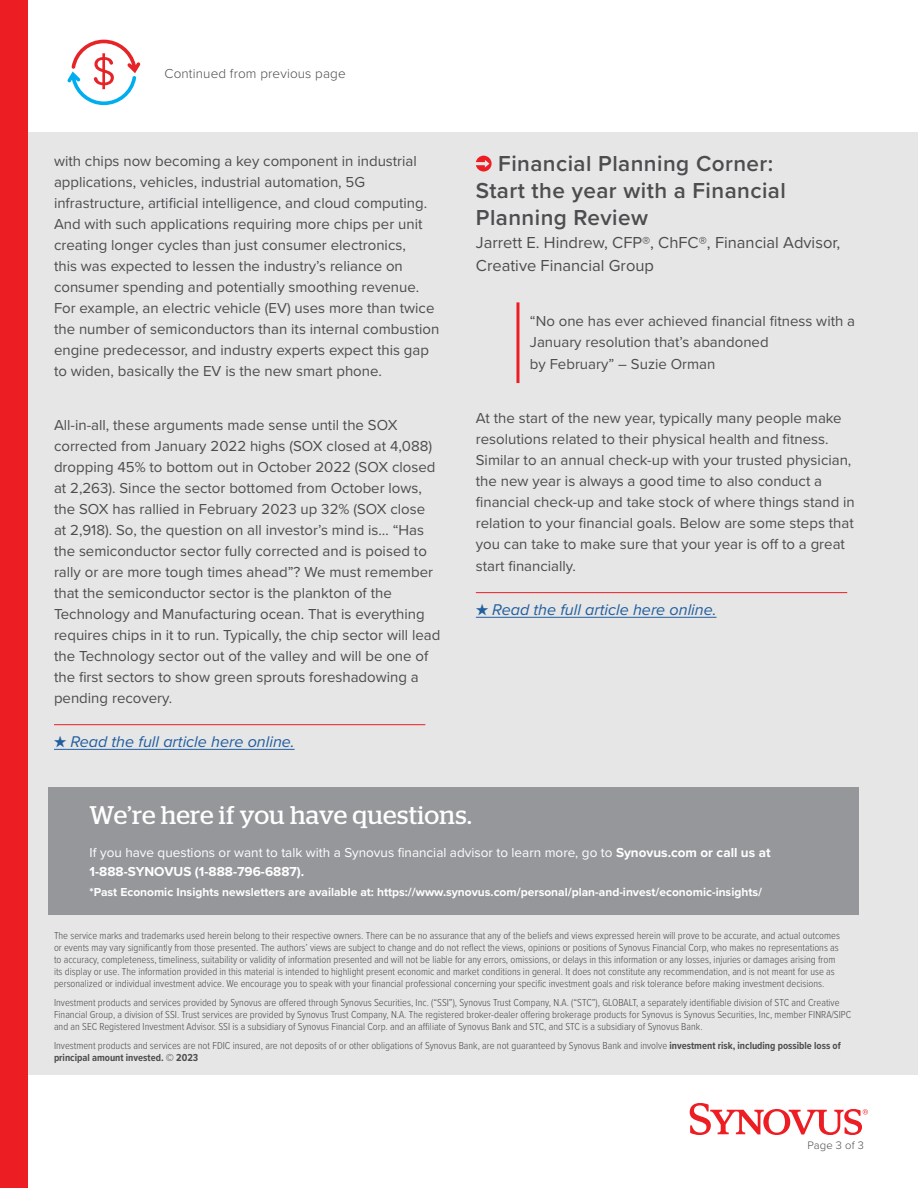
<style>
.page{position:relative;width:918px;height:1188px;background:#fff}
.page>*{position:absolute;margin:0;border:0;box-sizing:border-box;transform-origin:0 0}
.t1{font:25.5px "Stag";letter-spacing:.005em;color:#fff}
.t2{font:600 22.5px/27px "Proxima Nova";letter-spacing:.02em;color:#4d4d4f}
.t3{font:16.5px/22.5px "Proxima Nova";color:#4d4d4f}
.t4{font:600 16.5px/19.8px "Proxima Nova";color:#000}
.t5{font:italic 16.2px "Proxima Nova";color:#215e9e}
.t6{font:15px/21px "Proxima Nova";color:#4d4d4f}
.t7{font:13.5px/19.5px "Proxima Nova";color:#fff}
.t8{font:300 13.5px "Proxima Nova";letter-spacing:.01em;color:#4d4d4f}
.t9{font:700 12px "Proxima Nova";color:#fff}
.t10{font:300 11.25px "Proxima Nova";letter-spacing:.01em;color:#4d4d4f}
.t11{font:300 10.5px/12px "Proxima Nova Cond";color:#4d4d4f}
.s1{font-weight:700}
</style>
<div class="page">
<svg style="left:67px;top:40px;width:74px;height:65px"></svg>
<svg style="left:690px;top:1103px;width:178px;height:32px"></svg>
<div style="left:0;top:132px;width:918px;height:943px;background:#e6e6e7"></div>
<hr style="left:54px;top:749px;width:241px;height:1px;background:#215e9e">
<hr style="left:54px;top:724px;width:371px;height:1px;background:#ed1d24">
<hr style="left:476px;top:617px;width:240px;height:1px;background:#215e9e">
<svg style="left:476px;top:156px;width:16px;height:15px"></svg>
<hr style="left:476px;top:592px;width:371px;height:1px;background:#ed1d24">
<div style="left:0;top:0;width:27px;height:1188px;background:#ed1d24"></div>
<hr style="left:516px;top:302px;width:3px;height:81px;background:#ed1d24">
<div style="left:49px;top:787px;width:810px;height:128px;background:#95979a"></div>
<p class="t8" style="left:164px;top:64px;width:183px">Continued from previous page</p>
<p class="t6" style="left:54px;top:149px;width:387px">with chips now becoming a key component in industrial applications, vehicles, industrial automation, 5G infrastructure, artificial intelligence, and cloud computing.<br>And with such applications requiring more chips per unit creating longer cycles than just consumer electronics,<br>this was expected to lessen the industry’s reliance on consumer spending and potentially smoothing revenue.<br>For example, an electric vehicle (EV) uses more than twice the number of semiconductors than its internal combustion engine predecessor, and industry experts expect this gap to widen, basically the EV is the new smart phone.</p>
<p class="t6" style="left:54px;top:414px;width:388px">All-in-all, these arguments made sense until the SOX corrected from January 2022 highs (SOX closed at 4,088) dropping 45% to bottom out in October 2022 (SOX closed at 2,263). Since the sector bottomed from October lows, the SOX has rallied in February 2023 up 32% (SOX close at 2,918). So, the question on all investor’s mind is… “Has the semiconductor sector fully corrected and is poised to rally or are more tough times ahead”? We must remember that the semiconductor sector is the plankton of the Technology and Manufacturing ocean. That is everything requires chips in it to run. Typically, the chip sector will lead the Technology sector out of the valley and will be one of the first sectors to show green sprouts foreshadowing a pending recovery.</p>
<p class="t5" style="left:54px;top:729px;width:242px">★ Read the full article here online.</p>
<h2 class="t2" style="left:476px;top:150px;width:312px;text-indent:22px">Financial Planning Corner:<br>Start the year with a Financial<br>Planning Review</h2>
<p class="t3" style="left:476px;top:231px;width:366px">Jarrett E. Hindrew, CFP®, ChFC®, Financial Advisor,<br>Creative Financial Group</p>
<p class="t6" style="left:530px;top:310px;width:327px">“No one has ever achieved financial fitness with a<br>January resolution that’s abandoned<br>by February” – Suzie Orman</p>
<p class="t6" style="left:476px;top:407px;width:380px">At the start of the new year, typically many people make resolutions related to their physical health and fitness.<br>Similar to an annual check-up with your trusted physician, the new year is always a good time to also conduct a financial check-up and take stock of where things stand in relation to your financial goals. Below are some steps that you can take to make sure that your year is off to a great start financially.</p>
<p class="t5" style="left:476px;top:597px;width:242px">★ Read the full article here online.</p>
<p class="t4" style="left:729px;top:510px;width:76px">Icon to match call</p>
<h1 class="t1" style="left:90px;top:800px;width:384px">We’re here if you have questions.</h1>
<p class="t7" style="left:90px;top:842px;width:683px">If you have questions or want to talk with a Synovus financial advisor to learn more, go to <span class="s1">Synovus.com or call us at<br>1-888-SYNOVUS (1-888-796-6887).</span></p>
<p class="t9" style="left:90px;top:883px;width:674px">*Past Economic Insights newsletters are available at: https://www.synovus.com/personal/plan-and-invest/economic-insights/</p>
<p class="t11" style="left:54px;top:929px;width:788px">The service marks and trademarks used herein belong to their respective owners. There can be no assurance that any of the beliefs and views expressed herein will prove to be accurate, and actual outcomes or events may vary significantly from those presented. The authors’ views are subject to change and do not reflect the views, opinions or positions of Synovus Financial Corp, who makes no representations as to accuracy, completeness, timeliness, suitability or validity of information presented and will not be liable for any errors, omissions, or delays in this information or any losses, injuries or damages arising from its display or use. The information provided in this material is intended to highlight present economic and market conditions in general. It does not constitute any recommendation, and is not meant for use as personalized or individual investment advice. We encourage you to speak with your financial professional concerning your specific investment goals and risk tolerance before making investment decisions.</p>
<p class="t11" style="left:54px;top:996px;width:799px">Investment products and services provided by Synovus are offered through Synovus Securities, Inc. (“SSI”), Synovus Trust Company, N.A. (“STC”), GLOBALT, a separately identifiable division of STC and Creative<br>Financial Group, a division of SSI. Trust services are provided by Synovus Trust Company, N.A. The registered broker-dealer offering brokerage products for Synovus is Synovus Securities, Inc, member FINRA/SIPC and an SEC Registered Investment Advisor. SSI is a subsidiary of Synovus Financial Corp. and an affiliate of Synovus Bank and STC, and STC is a subsidiary of Synovus Bank.</p>
<p class="t11" style="left:54px;top:1039px;width:788px">Investment products and services are not FDIC insured, are not deposits of or other obligations of Synovus Bank, are not guaranteed by Synovus Bank and involve <span class="s1">investment risk, including possible loss of principal amount invested. © 2023</span></p>
<p class="t10" style="left:808px;top:1137px;width:58px">Page 3 of 3</p>
</div>
